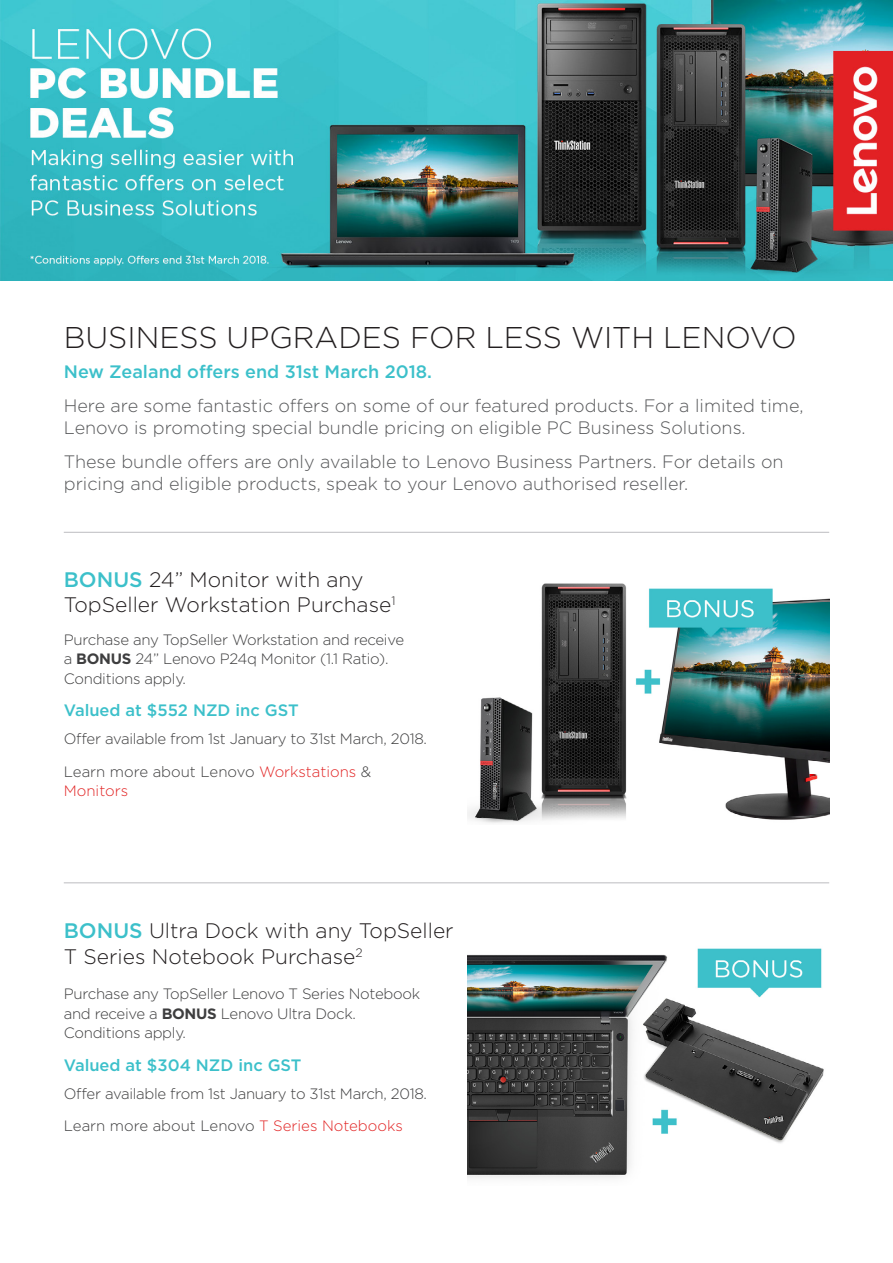
<style>
.page{position:relative;width:893px;height:1263px;background:#fff}
.page>*{position:absolute;margin:0;border:0;box-sizing:border-box;transform-origin:0 0}
.Offer_Header{font:300 30px "Gotham";color:#231f20}
.Offer_Header-2{font:300 21px/25.2px "Gotham";color:#231f20}
.Lead_Body{font:300 18px/21.6px "Gotham";color:#57585a}
.Sub_header{font:500 18px "Gotham";color:#3cc0ca}
.Sub_header-2{font:500 16.5px "Gotham";color:#3cc0ca}
.Body{font:300 15px/19.5px "Gotham";letter-spacing:-.02em;color:#3e3e3f}
.Body-2{font:300 15px/19.5px "Gotham";color:#3e3e3f}
.s1{font-weight:500;color:#3cc0ca}
.s2{font-weight:700}
.s3{color:#e22525}
</style>
<div class="page">
<hr style="left:64px;top:882px;width:765px;height:1px;background:#bcbdc0">
<hr style="left:64px;top:532px;width:765px;height:1px;background:#bcbdc0">
<img style="left:0;top:0;width:893px;height:280px">
<img style="left:468px;top:583px;width:361px;height:240px">
<img style="left:468px;top:948px;width:356px;height:231px">
<p class="Offer_Header" style="left:64px;top:318px;width:734px">BUSINESS UPGRADES FOR LESS WITH LENOVO</p>
<p class="Sub_header" style="left:64px;top:360px;width:370px">New Zealand offers end 31st March 2018.</p>
<p class="Lead_Body" style="left:64px;top:395px;width:741px">Here are some fantastic offers on some of our featured products. For a limited time,<br>Lenovo is promoting special bundle pricing on eligible PC Business Solutions.</p>
<p class="Lead_Body" style="left:64px;top:451px;width:721px">These bundle offers are only available to Lenovo Business Partners. For details on pricing and eligible products, speak to your Lenovo authorised reseller.</p>
<p class="Offer_Header-2" style="left:64px;top:566px;width:333px"><span class="s1">BONUS</span> 24” Monitor with any<br>TopSeller Workstation Purchase<sup>1</sup></p>
<p class="Body" style="left:64px;top:629px;width:342px">Purchase any TopSeller Workstation and receive a <span class="s2">BONUS</span> 24” Lenovo P24q Monitor (1.1 Ratio).<br>Conditions apply.</p>
<p class="Sub_header-2" style="left:64px;top:700px;width:236px">Valued at $552 NZD inc GST</p>
<p class="Body" style="left:64px;top:729px;width:365px">Offer available from 1st January to 31st March, 2018.</p>
<p class="Body-2" style="left:64px;top:761px;width:309px">Learn more about Lenovo <span class="s3">Workstations</span> &amp;<br><span class="s3">Monitors</span></p>
<p class="Offer_Header-2" style="left:64px;top:918px;width:391px"><span class="s1">BONUS</span> Ultra Dock with any TopSeller<br>T Series Notebook Purchase<sup>2</sup></p>
<p class="Body" style="left:64px;top:984px;width:358px">Purchase any TopSeller Lenovo T Series Notebook and receive a <span class="s2">BONUS</span> Lenovo Ultra Dock.<br>Conditions apply.</p>
<p class="Sub_header-2" style="left:64px;top:1054px;width:239px">Valued at $304 NZD inc GST</p>
<p class="Body" style="left:64px;top:1083px;width:365px">Offer available from 1st January to 31st March, 2018.</p>
<p class="Body-2" style="left:64px;top:1116px;width:340px">Learn more about Lenovo <span class="s3">T Series Notebooks</span></p>
</div>
